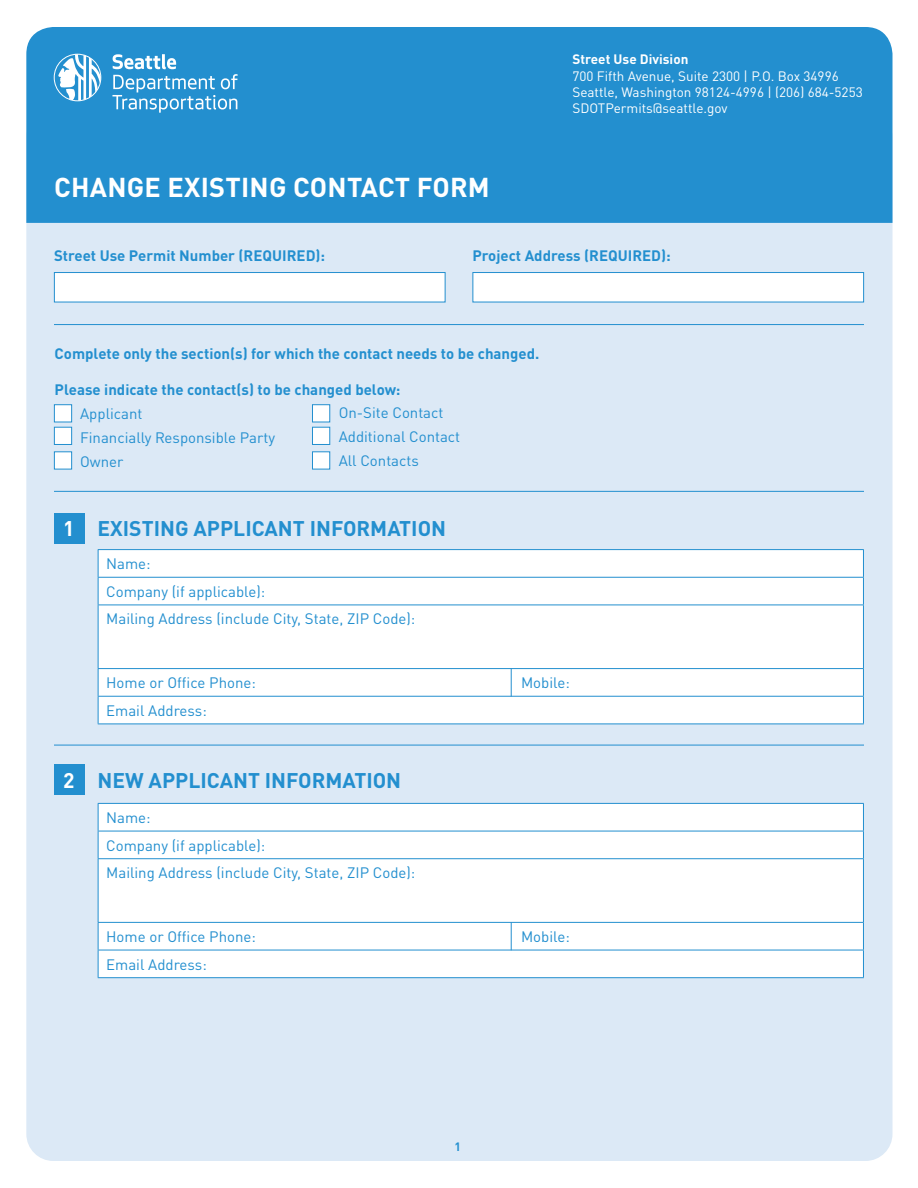
<style>
.page{position:relative;width:918px;height:1188px;background:#fff}
.page>*{position:absolute;margin:0;border:0;box-sizing:border-box;transform-origin:0 0}
.t1{font:700 27px "DIN Pro";letter-spacing:.01em;color:#fff}
.t2{font:700 21px "DIN Pro";color:#238fcf}
.t3{font:15px "DIN Pro";color:#238fcf}
.t4{font:700 15px "DIN Pro";color:#238fcf}
.t5{font:13.5px/16.2px "DIN Pro";color:#fff}
.t6{font:700 13.5px "DIN Pro";color:#fff}
.t7{font:700 12px "DIN Pro";color:#238fcf}
.s1{color:#fff}
</style>
<div class="page">
<div style="left:26px;top:110px;width:867px;height:1051px;background:#dce9f6;border-radius:27px"></div>
<div style="left:26px;top:27px;width:866px;height:196px;background:#238fcf"></div>
<div style="left:54px;top:513px;width:30px;height:30px;background:#238fcf"></div>
<div style="left:54px;top:765px;width:30px;height:30px;background:#238fcf"></div>
<hr style="left:54px;top:745px;width:810px;height:1px;background:#238fcf">
<svg style="left:112px;top:54px;width:126px;height:59px;background:#4fa5d8"></svg>
<svg style="left:58px;top:54px;width:43px;height:47px"></svg>
<hr style="left:54px;top:324px;width:810px;height:1px;background:#238fcf">
<hr style="left:54px;top:491px;width:810px;height:1px;background:#238fcf">
<div style="left:54px;top:272px;width:392px;height:30px;background:#fff;border:1px solid #238fcf"></div>
<div style="left:472px;top:272px;width:392px;height:30px;background:#fff;border:1px solid #238fcf"></div>
<div style="left:99px;top:550px;width:764px;height:174px;background:#fff"></div>
<hr style="left:98px;top:549px;width:766px;height:1px;background:#238fcf">
<hr style="left:98px;top:577px;width:766px;height:1px;background:#238fcf">
<svg style="left:98px;top:550px;width:1px;height:55px"></svg>
<svg style="left:863px;top:550px;width:1px;height:55px"></svg>
<hr style="left:98px;top:605px;width:766px;height:1px;background:#238fcf">
<hr style="left:98px;top:605px;width:1px;height:63px;background:#238fcf">
<hr style="left:863px;top:605px;width:1px;height:63px;background:#238fcf">
<hr style="left:98px;top:668px;width:766px;height:1px;background:#238fcf">
<hr style="left:98px;top:696px;width:766px;height:1px;background:#238fcf">
<svg style="left:98px;top:669px;width:1px;height:55px"></svg>
<svg style="left:863px;top:669px;width:1px;height:55px"></svg>
<hr style="left:98px;top:724px;width:766px;height:1px;background:#238fcf">
<div style="left:99px;top:804px;width:764px;height:173px;background:#fff"></div>
<hr style="left:98px;top:803px;width:766px;height:1px;background:#238fcf">
<hr style="left:98px;top:831px;width:766px;height:1px;background:#238fcf">
<svg style="left:98px;top:804px;width:1px;height:54px"></svg>
<svg style="left:863px;top:804px;width:1px;height:54px"></svg>
<hr style="left:98px;top:858px;width:766px;height:1px;background:#238fcf">
<hr style="left:98px;top:859px;width:1px;height:63px;background:#238fcf">
<hr style="left:863px;top:859px;width:1px;height:63px;background:#238fcf">
<hr style="left:98px;top:922px;width:766px;height:1px;background:#238fcf">
<hr style="left:98px;top:950px;width:766px;height:1px;background:#238fcf">
<svg style="left:98px;top:923px;width:1px;height:54px"></svg>
<svg style="left:863px;top:923px;width:1px;height:54px"></svg>
<hr style="left:98px;top:977px;width:766px;height:1px;background:#238fcf">
<svg style="left:511px;top:669px;width:1px;height:28px"></svg>
<svg style="left:511px;top:922px;width:1px;height:28px"></svg>
<div style="left:54px;top:404px;width:18px;height:18px;background:#fff;border:1px solid #238fcf"></div>
<div style="left:312px;top:404px;width:18px;height:18px;background:#fff;border:1px solid #238fcf"></div>
<div style="left:54px;top:427px;width:18px;height:18px;background:#fff;border:1px solid #238fcf"></div>
<div style="left:312px;top:427px;width:18px;height:18px;background:#fff;border:1px solid #238fcf"></div>
<div style="left:54px;top:451px;width:18px;height:18px;background:#fff;border:1px solid #238fcf"></div>
<div style="left:312px;top:451px;width:18px;height:18px;background:#fff;border:1px solid #238fcf"></div>
<p class="t1" style="left:54px;top:165px;width:437px">CHANGE EXISTING CONTACT FORM</p>
<p class="t6" style="left:572px;top:48px;width:117px">Street Use Division</p>
<p class="t5" style="left:572px;top:66px;width:268px">700 Fifth Avenue, Suite 2300 | P.O. Box 34996</p>
<p class="t5" style="left:572px;top:82px;width:292px">Seattle, Washington 98124-4996 | (206) 684-5253<br>SDOTPermits@seattle.gov</p>
<p class="t4" style="left:54px;top:243px;width:273px">Street Use Permit Number (REQUIRED):</p>
<p class="t4" style="left:472px;top:243px;width:200px">Project Address (REQUIRED):</p>
<p class="t4" style="left:55px;top:341px;width:486px">Complete only the section(s) for which the contact needs to be changed.</p>
<p class="t4" style="left:55px;top:377px;width:347px">Please indicate the contact(s) to be changed below:</p>
<p class="t3" style="left:80px;top:402px;width:64px">Applicant</p>
<p class="t3" style="left:80px;top:426px;width:196px">Financially Responsible Party</p>
<p class="t3" style="left:80px;top:450px;width:45px">Owner</p>
<p class="t3" style="left:339px;top:401px;width:106px">On-Site Contact</p>
<p class="t3" style="left:339px;top:425px;width:123px">Additional Contact</p>
<p class="t3" style="left:339px;top:449px;width:82px">All Contacts</p>
<p class="t2" style="left:63px;top:511px;width:385px"><span class="s1">1</span> EXISTING APPLICANT INFORMATION</p>
<p class="t3" style="left:106px;top:552px;width:46px">Name:</p>
<p class="t3" style="left:106px;top:580px;width:161px">Company (if applicable):</p>
<p class="t3" style="left:106px;top:607px;width:311px">Mailing Address (include City, State, ZIP Code):</p>
<p class="t3" style="left:106px;top:671px;width:151px">Home or Office Phone:</p>
<p class="t3" style="left:521px;top:671px;width:50px">Mobile:</p>
<p class="t3" style="left:106px;top:699px;width:102px">Email Address:</p>
<p class="t2" style="left:63px;top:763px;width:340px"><span class="s1">2</span> NEW APPLICANT INFORMATION</p>
<p class="t3" style="left:106px;top:806px;width:46px">Name:</p>
<p class="t3" style="left:106px;top:833px;width:161px">Company (if applicable):</p>
<p class="t3" style="left:106px;top:861px;width:311px">Mailing Address (include City, State, ZIP Code):</p>
<p class="t3" style="left:106px;top:925px;width:151px">Home or Office Phone:</p>
<p class="t3" style="left:521px;top:925px;width:50px">Mobile:</p>
<p class="t3" style="left:106px;top:952px;width:102px">Email Address:</p>
<p class="t7" style="left:455px;top:1137px;width:8px">1</p>
</div>
